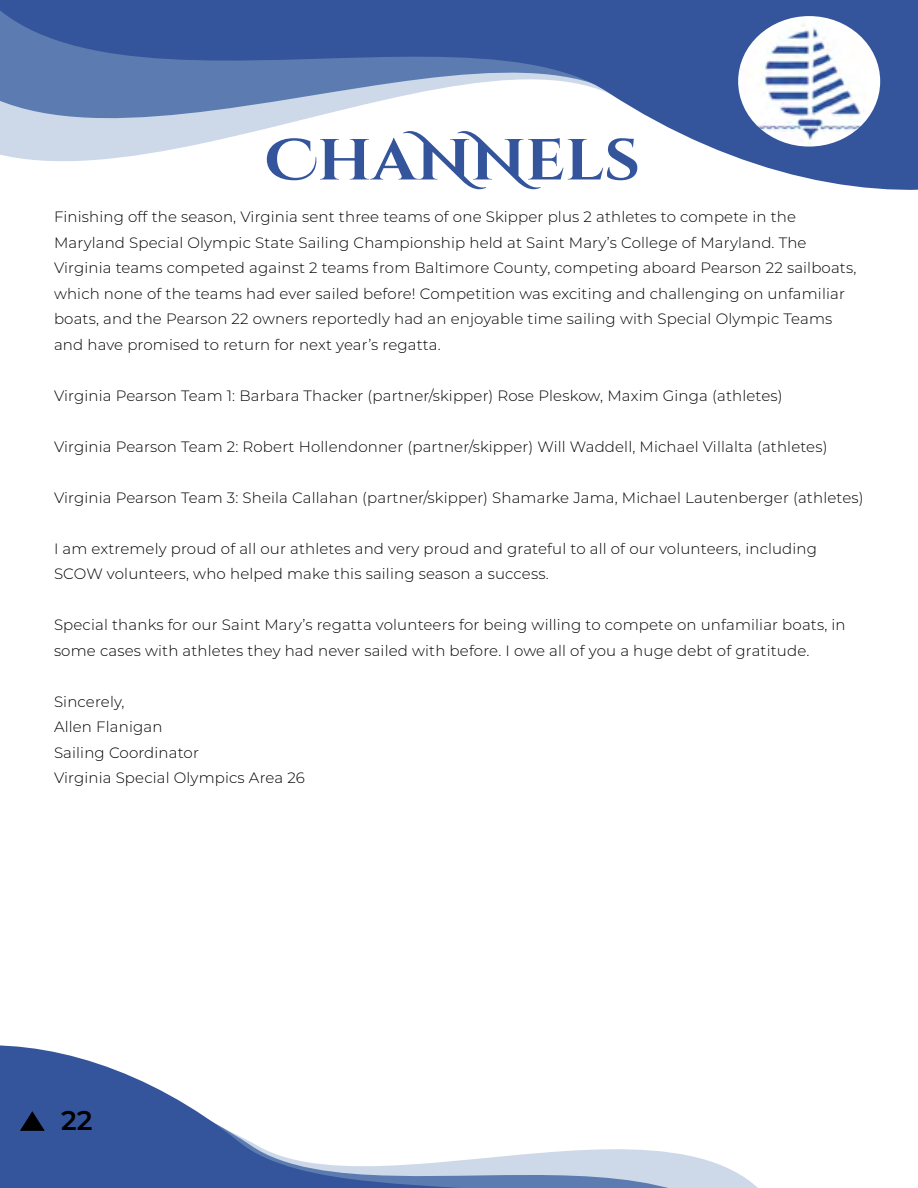
<style>
.page{position:relative;width:918px;height:1188px;background:#fff}
.page>*{position:absolute;margin:0;border:0;box-sizing:border-box;transform-origin:0 0}
.t1{font:700 57.75px "Cinzel Decorative";color:#34559c;scale:1.09 1}
.t2{font:600 27px "Montserrat";color:#000}
.t3{font:300 15px/25.5px "Montserrat";letter-spacing:.01em;color:#000101}
</style>
<div class="page">
<svg style="left:706px;top:1160px;width:52px;height:28px"></svg>
<svg style="left:623px;top:1149px;width:83px;height:39px;background:#cad6e6"></svg>
<svg style="left:0;top:1045px;width:623px;height:143px"></svg>
<svg style="left:0;top:0;width:918px;height:190px"></svg>
<img style="left:738px;top:16px;width:142px;height:131px">
<svg style="left:20px;top:1112px;width:24px;height:19px"></svg>
<h1 class="t1" style="left:265px;top:125px;width:345px">ChaNNels</h1>
<p class="t3" style="left:54px;top:203px;width:804px">Finishing off the season, Virginia sent three teams of one Skipper plus 2 athletes to compete in the Maryland Special Olympic State Sailing Championship held at Saint Mary s’ College of Maryland. The Virginia teams competed against 2 teams from Baltimore County, competing aboard Pearson 22 sailboats, which none of the teams had ever sailed before! Competition was exciting and challenging on unfamiliar boats, and the Pearson 22 owners reportedly had an enjoyable time sailing with Special Olympic Teams and have promised to return for next year s’ regatta.</p>
<p class="t3" style="left:54px;top:382px;width:730px">Virginia Pearson Team 1: Barbara Thacker (partner/skipper) Rose Pleskow, Maxim Ginga (athletes(</p>
<p class="t3" style="left:54px;top:433px;width:775px">Virginia Pearson Team 2: Robert Hollendonner (partner/skipper) Will Waddell, Michael Villalta (athletes(</p>
<p class="t3" style="left:54px;top:484px;width:811px">Virginia Pearson Team 3: Sheila Callahan (partner/skipper) Shamarke Jama, Michael Lautenberger (athletes(</p>
<p class="t3" style="left:54px;top:535px;width:765px">I am extremely proud of all our athletes and very proud and grateful to all of our volunteers, including<br>SCOW volunteers, who helped make this sailing season a success.</p>
<p class="t3" style="left:54px;top:611px;width:793px">Special thanks for our Saint Mary s’ regatta volunteers for being willing to compete on unfamiliar boats in, some cases with athletes they had never sailed with before I. owe all of you a huge debt of gratitude.</p>
<p class="t3" style="left:54px;top:688px;width:252px">Sincerely,<br>Allen Flanigan<br>Sailing Coordinator<br>Virginia Special Olympics Area 26</p>
<h2 class="t2" style="left:61px;top:1102px;width:33px">22</h2>
</div>
